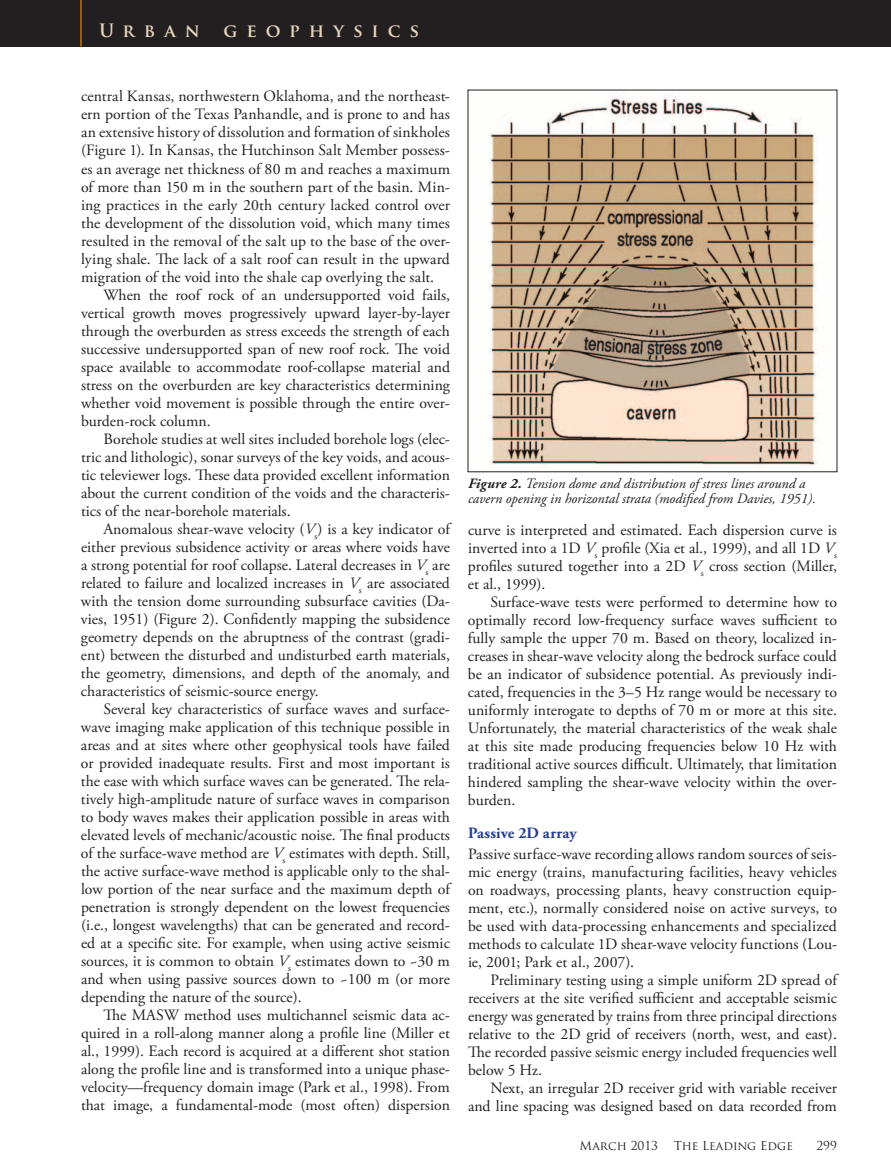
<style>
.page{position:relative;width:891px;height:1175px;background:#fff}
.page>*{position:absolute;margin:0;border:0;box-sizing:border-box;transform-origin:0 0}
.t1{font:700 18px "Trajan Pro";letter-spacing:.5em;color:#e9d6bd}
.t2{font:15.75px/18px "Adobe Garamond Pro";color:#231f20;text-align:justify}
.t3{font:700 15.75px "Adobe Garamond Pro";letter-spacing:.005em;color:#253f8e}
.t4{font:italic 14.25px/15px "Adobe Garamond Pro";color:#231f20}
.t5{font:12px "Trajan Pro";color:#231f20}
.s1{font-style:italic}
.s2{font-weight:700}
</style>
<div class="page">
<div style="left:0;top:0;width:891px;height:46px;background:#231f20"></div>
<hr style="left:80px;top:0;width:2px;height:46px;background:#9e6512">
<img style="left:489px;top:95px;width:334px;height:373px">
<p class="t1" style="left:99px;top:20px;width:103px">Urban</p>
<p class="t1" style="left:223px;top:20px;width:197px">geophysics</p>
<p class="t2" style="left:81px;top:89px;width:371px">central Kansas, northwestern Oklahoma, and the northeast&shy;ern portion of the Texas Panhandle, and is prone to and has an extensive history of dissolution and formation of sinkholes (Figure 1). In Kansas, the Hutchinson Salt Member possess&shy;es an average net thickness of 80 m and reaches a maximum of more than 150 m in the southern part of the basin. Min&shy;ing practices in the early 20th century lacked control over the development of the dissolution void, which many times resulted in the removal of the salt up to the base of the over&shy;lying shale. The lack of a salt roof can result in the upward migration of the void into the shale cap overlying the salt.</p>
<p class="t2" style="left:81px;top:287px;width:371px;text-indent:23px">When the roof rock of an undersupported void fails, vertical growth moves progressively upward layer-by-layer through the overburden as stress exceeds the strength of each successive undersupported span of new roof rock. The void space available to accommodate roof-collapse material and stress on the overburden are key characteristics determining whether void movement is possible through the entire over&shy;burden-rock column.</p>
<p class="t2" style="left:81px;top:431px;width:371px;text-indent:23px">Borehole studies at well sites included borehole logs (elec&shy;tric and lithologic), sonar surveys of the key voids, and acous&shy;tic televiewer logs. These data provided excellent information about the current condition of the voids and the characteris&shy;tics of the near-borehole materials.</p>
<p class="t2" style="left:81px;top:521px;width:371px;text-indent:23px">Anomalous shear-wave velocity (<span class="s1">V</span><sub>s</sub>) is a key indicator of either previous subsidence activity or areas where voids have a strong potential for roof collapse. Lateral decreases in <span class="s1">V</span><sub>s</sub> are related to failure and localized increases in <span class="s1">V</span><sub>s</sub> are associated with the tension dome surrounding subsurface cavities (Da&shy;vies, 1951) (Figure 2). Confidently mapping the subsidence geometry depends on the abruptness of the contrast (gradi&shy;ent) between the disturbed and undisturbed earth materials, the geometry, dimensions, and depth of the anomaly, and characteristics of seismic-source energy.</p>
<p class="t2" style="left:81px;top:701px;width:371px;text-indent:23px">Several key characteristics of surface waves and surface&shy;wave imaging make application of this technique possible in areas and at sites where other geophysical tools have failed or provided inadequate results. First and most important is the ease with which surface waves can be generated. The rela&shy;tively high-amplitude nature of surface waves in comparison to body waves makes their application possible in areas with elevated levels of mechanic/acoustic noise. The final products of the surface-wave method are <span class="s1">V</span><sub>s</sub> estimates with depth. Still, the active surface-wave method is applicable only to the shal&shy;low portion of the near surface and the maximum depth of penetration is strongly dependent on the lowest frequencies (i.e., longest wavelengths) that can be generated and record&shy;ed at a specific site. For example, when using active seismic sources, it is common to obtain <span class="s1">V</span><sub>s</sub> estimates down to ~30 m and when using passive sources down to ~100 m (or more depending the nature of the source).</p>
<p class="t2" style="left:81px;top:1007px;width:371px;text-indent:23px">The MASW method uses multichannel seismic data ac&shy;quired in a roll-along manner along a profile line (Miller et al., 1999). Each record is acquired at a different shot station along the profile line and is transformed into a unique phase&shy;velocity—frequency domain image (Park et al., 1998). From that image, a fundamental-mode (most often) dispersion</p>
<p class="t4" style="left:468px;top:477px;width:349px"><span class="s2">Figure 2.</span> Tension dome and distribution of stress lines around a cavern opening in horizontal strata (modified from Davies, 1951).</p>
<p class="t2" style="left:468px;top:522px;width:371px">curve is interpreted and estimated. Each dispersion curve is inverted into a 1D <span class="s1">V</span><sub>s</sub> profile (Xia et al., 1999), and all 1D <span class="s1">V</span><sub>s </sub>profiles sutured together into a 2D <span class="s1">V</span><sub>s</sub> cross section (Miller, et al., 1999).</p>
<p class="t2" style="left:468px;top:594px;width:371px;text-indent:23px">Surface-wave tests were performed to determine how to optimally record low-frequency surface waves sufficient to fully sample the upper 70 m. Based on theory, localized in&shy;creases in shear-wave velocity along the bedrock surface could be an indicator of subsidence potential. As previously indi&shy;cated, frequencies in the 3–5 Hz range would be necessary to uniformly interogate to depths of 70 m or more at this site.<br>Unfortunately, the material characteristics of the weak shale at this site made producing frequencies below 10 Hz with traditional active sources difficult. Ultimately, that limitation hindered sampling the shear-wave velocity within the over&shy;burden.</p>
<p class="t3" style="left:468px;top:823px;width:110px">Passive 2D array</p>
<p class="t2" style="left:468px;top:846px;width:371px">Passive surface-wave recording allows random sources of seis&shy;mic energy (trains, manufacturing facilities, heavy vehicles on roadways, processing plants, heavy construction equip&shy;ment, etc.), normally considered noise on active surveys, to be used with data-processing enhancements and specialized methods to calculate 1D shear-wave velocity functions (Lou&shy;ie, 2001; Park et al., 2007).</p>
<p class="t2" style="left:468px;top:972px;width:371px;text-indent:23px">Preliminary testing using a simple uniform 2D spread of receivers at the site verified sufficient and acceptable seismic energy was generated by trains from three principal directions relative to the 2D grid of receivers (north, west, and east).<br>The recorded passive seismic energy included frequencies well below 5 Hz.</p>
<p class="t2" style="left:468px;top:1080px;width:370px;text-align:right">Next, an irregular 2D receiver grid with variable receiver and line spacing was designed based on data recorded from</p>
<p class="t5" style="left:580px;top:1139px;width:80px">March 2013</p>
<p class="t5" style="left:674px;top:1139px;width:121px">The Leading Edge</p>
<p class="t5" style="left:816px;top:1139px;width:22px">299</p>
</div>
